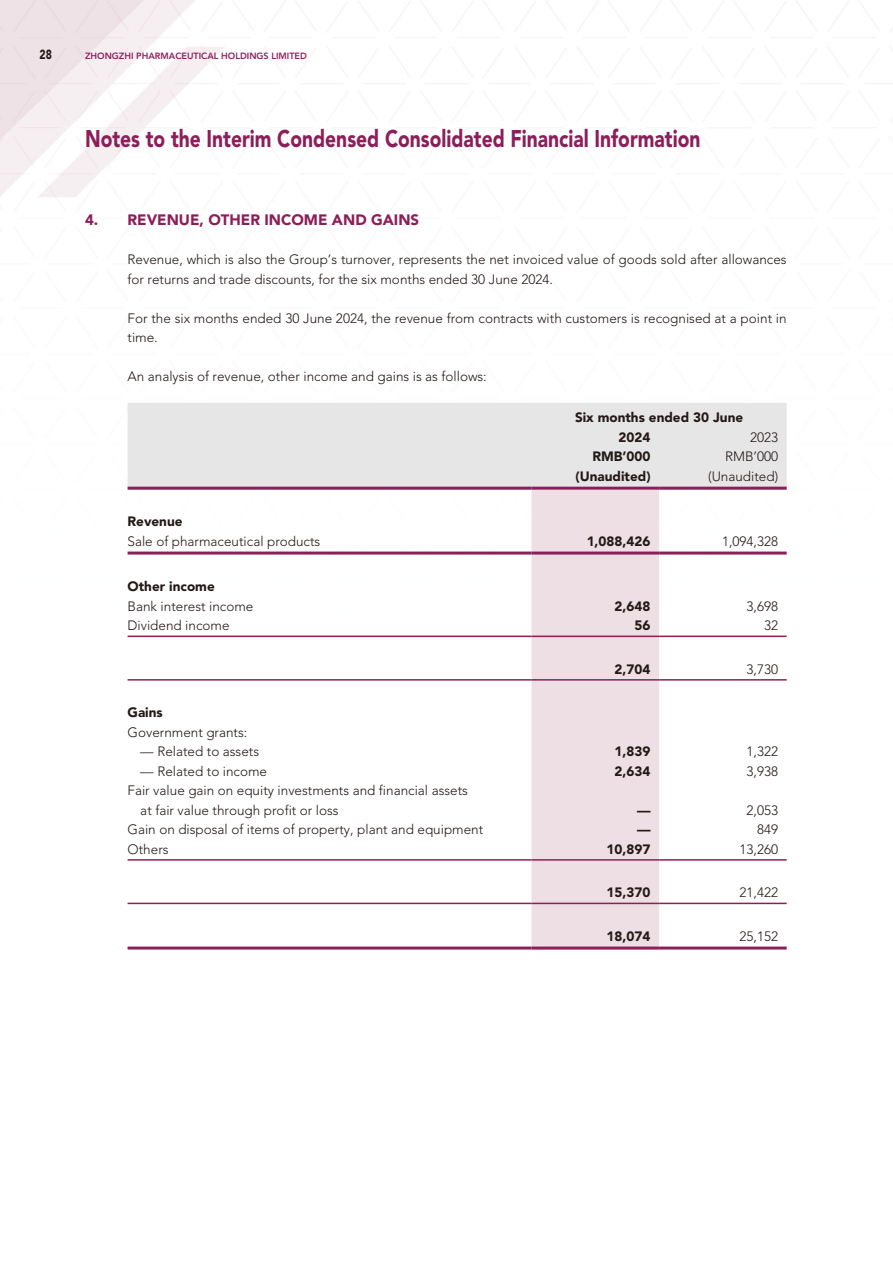
<style>
.page{position:relative;width:893px;height:1263px;background:#fff}
.page>*{position:absolute;margin:0;border:0;box-sizing:border-box;transform-origin:0 0}
.t1{font:900 24px "Avenir LT Std";color:#8c1e59;scale:.8 1}
.t2{font:900 15px "Avenir LT Std";color:#8c1e59}
.t3{font:300 13.5px/19.5px "Avenir LT Std";color:#231916}
.t4{font:900 13.5px/19.5px "Avenir LT Std";color:#231916}
.t5{font:900 13.2px "Avenir LT Std";color:#231916;scale:.8 1}
.t6{font:800 9px "Avenir LT Std";color:#8c1e59}
</style>
<div class="page">
<img style="left:0;top:0;width:893px;height:950px">
<div style="left:128px;top:403px;width:659px;height:84px;background:#e6e6e7"></div>
<div style="left:531px;top:490px;width:128px;height:456px;background:#eddfe3"></div>
<hr style="left:128px;top:487px;width:403px;height:3px;background:#8c1e59">
<hr style="left:531px;top:487px;width:128px;height:3px;background:#8c1e59">
<hr style="left:659px;top:487px;width:128px;height:3px;background:#8c1e59">
<hr style="left:128px;top:551px;width:403px;height:3px;background:#8c1e59">
<hr style="left:531px;top:551px;width:128px;height:3px;background:#8c1e59">
<hr style="left:659px;top:551px;width:128px;height:3px;background:#8c1e59">
<hr style="left:128px;top:636px;width:403px;height:1px;background:#8c1e59">
<hr style="left:531px;top:636px;width:128px;height:1px;background:#8c1e59">
<hr style="left:659px;top:636px;width:128px;height:1px;background:#8c1e59">
<hr style="left:128px;top:679px;width:403px;height:2px;background:#8c1e59">
<hr style="left:531px;top:679px;width:128px;height:2px;background:#8c1e59">
<hr style="left:659px;top:679px;width:128px;height:2px;background:#8c1e59">
<hr style="left:128px;top:859px;width:403px;height:2px;background:#8c1e59">
<hr style="left:531px;top:859px;width:128px;height:2px;background:#8c1e59">
<hr style="left:659px;top:859px;width:128px;height:2px;background:#8c1e59">
<hr style="left:128px;top:903px;width:403px;height:1px;background:#8c1e59">
<hr style="left:531px;top:903px;width:128px;height:1px;background:#8c1e59">
<hr style="left:659px;top:903px;width:128px;height:1px;background:#8c1e59">
<hr style="left:128px;top:946px;width:403px;height:3px;background:#8c1e59">
<hr style="left:531px;top:946px;width:128px;height:3px;background:#8c1e59">
<hr style="left:659px;top:946px;width:128px;height:3px;background:#8c1e59">
<p class="t5" style="left:39px;top:48px;width:17px">28</p>
<p class="t6" style="left:85px;top:51px;width:223px">ZHONGZHI PHARMACEUTICAL HOLDINGS LIMITED</p>
<h1 class="t1" style="left:85px;top:128px;width:771px">Notes to the Interim Condensed Consolidated Financial Information</h1>
<p class="t2" style="left:85px;top:213px;width:336px">4. REVENUE, OTHER INCOME AND GAINS</p>
<p class="t3" style="left:128px;top:250px;width:661px">Revenue, which is also the Group’s turnover, represents the net invoiced value of goods sold after allowances for returns and trade discounts, for the six months ended 30 June 2024.</p>
<p class="t3" style="left:128px;top:309px;width:661px">For the six months ended 30 June 2024, the revenue from contracts with customers is recognised at a point in time.</p>
<p class="t3" style="left:128px;top:367px;width:361px">An analysis of revenue, other income and gains is as follows:</p>
<p class="t4" style="left:619px;top:408px;width:126px;text-indent:-44px">Six months ended 30 June<br>2024</p>
<p class="t3" style="left:750px;top:428px;width:30px">2023</p>
<p class="t4" style="left:592px;top:447px;width:60px">RMB’000</p>
<p class="t3" style="left:725px;top:447px;width:55px">RMB’000</p>
<p class="t4" style="left:576px;top:467px;width:76px">(Unaudited)</p>
<p class="t3" style="left:708px;top:467px;width:72px">(Unaudited)</p>
<p class="t4" style="left:128px;top:513px;width:56px">Revenue</p>
<p class="t3" style="left:128px;top:532px;width:194px">Sale of pharmaceutical products</p>
<p class="t4" style="left:587px;top:532px;width:65px">1,088,426</p>
<p class="t3" style="left:722px;top:532px;width:58px">1,094,328</p>
<p class="t4" style="left:128px;top:577px;width:89px">Other income</p>
<p class="t3" style="left:128px;top:597px;width:127px">Bank interest income</p>
<p class="t4" style="left:615px;top:597px;width:37px">2,648</p>
<p class="t3" style="left:747px;top:597px;width:33px">3,698</p>
<p class="t3" style="left:128px;top:616px;width:104px">Dividend income</p>
<p class="t4" style="left:635px;top:616px;width:17px">56</p>
<p class="t3" style="left:764px;top:616px;width:16px">32</p>
<p class="t4" style="left:615px;top:660px;width:37px">2,704</p>
<p class="t3" style="left:747px;top:660px;width:33px">3,730</p>
<p class="t4" style="left:128px;top:703px;width:37px">Gains</p>
<p class="t3" style="left:128px;top:723px;width:121px">Government grants:</p>
<p class="t3" style="left:140px;top:743px;width:120px">— Related to assets</p>
<p class="t4" style="left:615px;top:742px;width:37px">1,839</p>
<p class="t3" style="left:747px;top:743px;width:33px">1,322</p>
<p class="t3" style="left:140px;top:762px;width:128px">— Related to income</p>
<p class="t4" style="left:615px;top:762px;width:37px">2,634</p>
<p class="t3" style="left:747px;top:762px;width:33px">3,938</p>
<p class="t3" style="left:140px;top:782px;width:329px;text-indent:-13px">Fair value gain on equity investments and financial assets at fair value through profit or loss</p>
<p class="t4" style="left:637px;top:801px;width:15px">—</p>
<p class="t3" style="left:747px;top:801px;width:33px">2,053</p>
<p class="t3" style="left:128px;top:821px;width:357px">Gain on disposal of items of property, plant and equipment</p>
<p class="t4" style="left:637px;top:820px;width:15px">—</p>
<p class="t3" style="left:757px;top:821px;width:23px">849</p>
<p class="t3" style="left:128px;top:840px;width:43px">Others</p>
<p class="t4" style="left:607px;top:840px;width:45px">10,897</p>
<p class="t3" style="left:740px;top:840px;width:40px">13,260</p>
<p class="t4" style="left:607px;top:883px;width:45px">15,370</p>
<p class="t3" style="left:740px;top:884px;width:40px">21,422</p>
<p class="t4" style="left:607px;top:927px;width:45px">18,074</p>
<p class="t3" style="left:740px;top:927px;width:40px">25,152</p>
</div>
